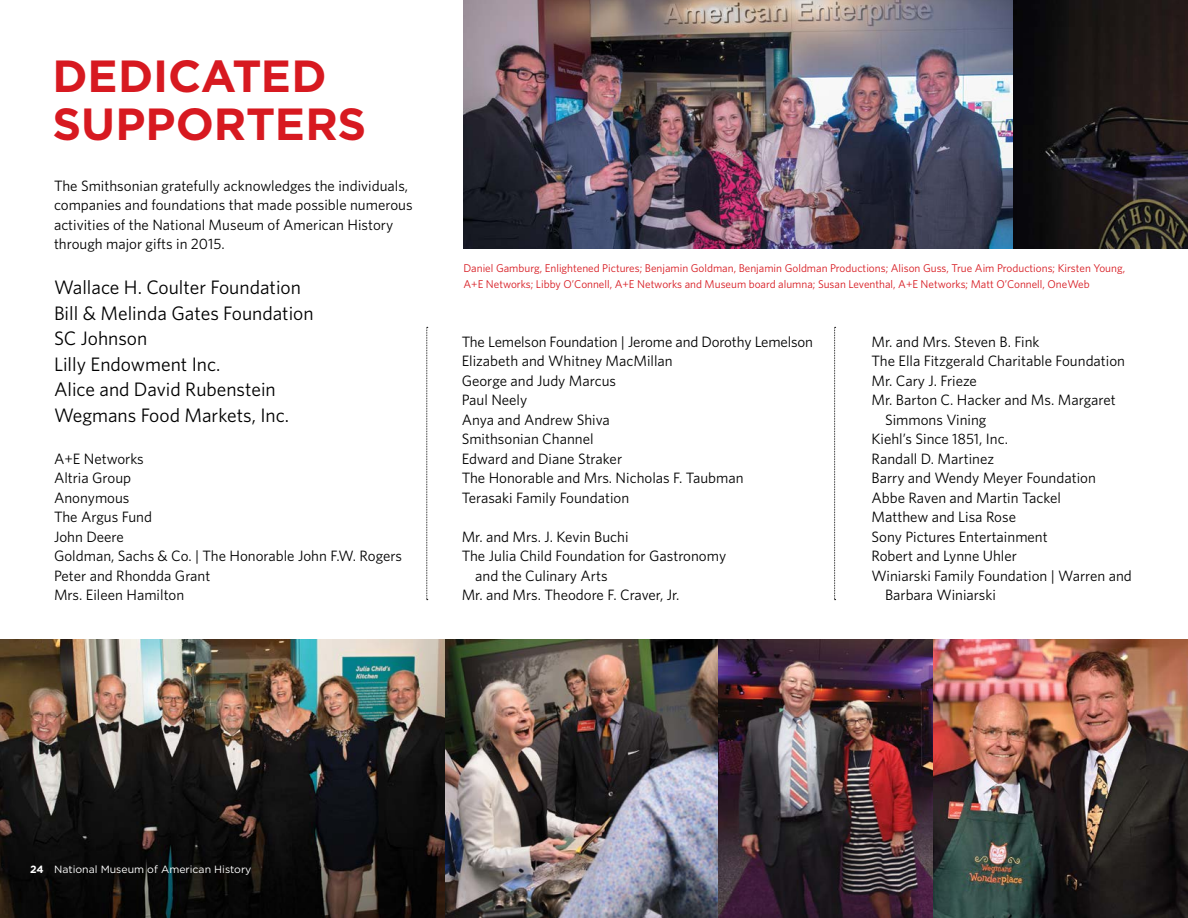
<style>
.page{position:relative;width:1188px;height:918px;background:#fff}
.page>*{position:absolute;margin:0;border:0;box-sizing:border-box;transform-origin:0 0}
.t1{font:700 45px/48px "Gotham";letter-spacing:-.005em;color:#d71920}
.t2{font:19.5px/25.5px "Whitney";color:#000}
.t3{font:15px/19.5px "Whitney";color:#000}
.t4{font:11.25px/15.8px "Whitney";color:#d71920}
.t5{font:10.5px "Gotham";color:#fff}
.s1{font-weight:700}
</style>
<div class="page">
<img style="left:0;top:639px;width:445px;height:279px">
<img style="left:464px;top:0;width:724px;height:249px">
<img style="left:445px;top:639px;width:273px;height:279px">
<img style="left:932px;top:639px;width:256px;height:279px">
<img style="left:718px;top:639px;width:214px;height:279px">
<svg style="left:426px;top:327px;width:2px;height:273px"></svg>
<svg style="left:834px;top:327px;width:2px;height:273px"></svg>
<h1 class="t1" style="left:52px;top:51px;width:315px">DEDICATED<br>SUPPORTERS</h1>
<p class="t3" style="left:54px;top:175px;width:360px">The Smithsonian gratefully acknowledges the individuals, companies and foundations that made possible numerous activities of the National Museum of American History through major gifts in 2015.</p>
<h2 class="t2" style="left:54px;top:274px;width:261px">Wallace H. Coulter Foundation<br>Bill &amp; Melinda Gates Foundation<br>SC Johnson<br>Lilly Endowment Inc.<br>Alice and David Rubenstein<br>Wegmans Food Markets, Inc.</h2>
<p class="t3" style="left:54px;top:448px;width:350px">A+E Networks<br>Altria Group<br>Anonymous<br>The Argus Fund<br>John Deere<br>Goldman, Sachs &amp; Co. | The Honorable John F.W. Rogers<br>Peter and Rhondda Grant<br>Mrs. Eileen Hamilton</p>
<p class="t4" style="left:464px;top:260px;width:663px">Daniel Gamburg, Enlightened Pictures; Benjamin Goldman, Benjamin Goldman Productions; Alison Guss, True Aim Productions; Kirsten Young,<br>A+E Networks; Libby O’Connell, A+E Networks and Museum board alumna; Susan Leventhal, A+E Networks; Matt O’Connell, OneWeb</p>
<p class="t3" style="left:462px;top:331px;width:353px">The Lemelson Foundation | Jerome and Dorothy Lemelson<br>Elizabeth and Whitney MacMillan<br>George and Judy Marcus<br>Paul Neely<br>Anya and Andrew Shiva<br>Smithsonian Channel<br>Edward and Diane Straker<br>The Honorable and Mrs. Nicholas F. Taubman<br>Terasaki Family Foundation</p>
<p class="t3" style="left:462px;top:526px;width:168px">Mr. and Mrs. J. Kevin Buchi</p>
<p class="t3" style="left:462px;top:546px;width:266px">The Julia Child Foundation for Gastronomy</p>
<p class="t3" style="left:475px;top:565px;width:134px">and the Culinary Arts</p>
<p class="t3" style="left:462px;top:585px;width:219px">Mr. and Mrs. Theodore F. Craver, Jr.</p>
<p class="t3" style="left:872px;top:331px;width:170px">Mr. and Mrs. Steven B. Fink</p>
<p class="t3" style="left:872px;top:351px;width:255px">The Ella Fitzgerald Charitable Foundation</p>
<p class="t3" style="left:872px;top:370px;width:107px">Mr. Cary J. Frieze</p>
<p class="t3" style="left:872px;top:390px;width:246px">Mr. Barton C. Hacker and Ms. Margaret</p>
<p class="t3" style="left:885px;top:409px;width:103px">Simmons Vining</p>
<p class="t3" style="left:872px;top:429px;width:138px">Kiehl’s Since 1851, Inc.</p>
<p class="t3" style="left:872px;top:448px;width:124px">Randall D. Martinez</p>
<p class="t3" style="left:872px;top:468px;width:226px">Barry and Wendy Meyer Foundation</p>
<p class="t3" style="left:872px;top:487px;width:191px">Abbe Raven and Martin Tackel</p>
<p class="t3" style="left:872px;top:507px;width:146px">Matthew and Lisa Rose</p>
<p class="t3" style="left:872px;top:526px;width:178px">Sony Pictures Entertainment</p>
<p class="t3" style="left:872px;top:546px;width:147px">Robert and Lynne Uhler</p>
<p class="t3" style="left:872px;top:565px;width:262px">Winiarski Family Foundation | Warren and</p>
<p class="t3" style="left:885px;top:585px;width:112px">Barbara Winiarski</p>
<p class="t5" style="left:30px;top:863px;width:223px"><span class="s1">24</span> National Museum of American History</p>
</div>
